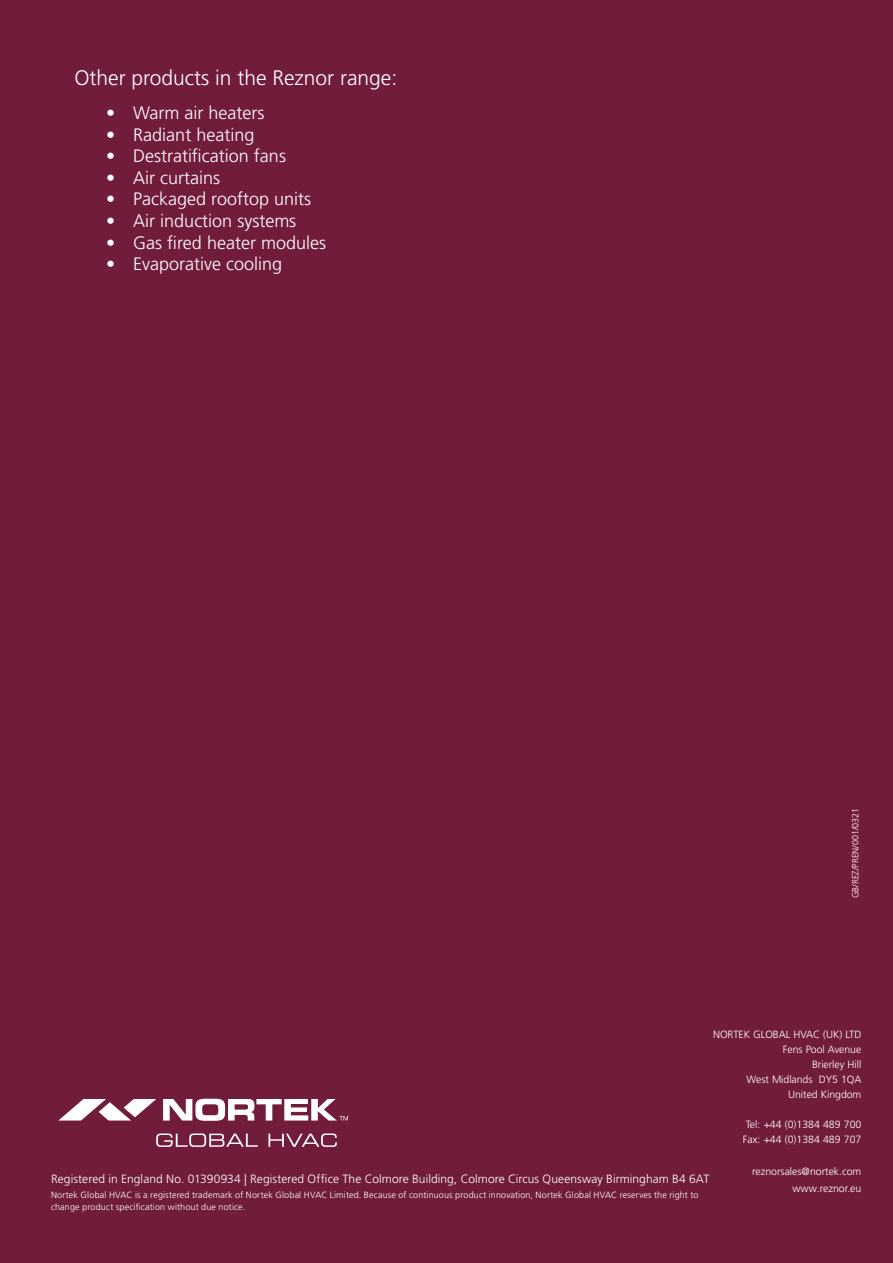
<style>
.page{position:relative;width:893px;height:1263px;background:#721c3c}
.page>*{position:absolute;margin:0;border:0;box-sizing:border-box;transform-origin:0 0}
.t1{font:300 21px "Frutiger LT Pro";color:#fff}
.t2{font:300 18px "Frutiger LT Pro";color:#fff}
.t3{font:300 12px "Frutiger LT Pro";letter-spacing:.005em;color:#fff}
.t4{font:300 10.5px/15px "Frutiger LT Pro";letter-spacing:-.005em;color:#fff;text-align:right}
.t5{font:300 9px/12px "Frutiger LT Pro";letter-spacing:.015em;color:#fff}
</style>
<div class="page">
<svg style="left:59px;top:1099px;width:97px;height:21px"></svg>
<svg style="left:156px;top:1133px;width:102px;height:14px"></svg>
<svg style="left:268px;top:1133px;width:69px;height:14px"></svg>
<svg style="left:163px;top:1099px;width:185px;height:22px"></svg>
<h1 class="t1" style="left:74px;top:66px;width:324px">Other products in the Reznor range:</h1>
<h2 class="t2" style="left:106px;top:102px;width:160px">• Warm air heaters</h2>
<h2 class="t2" style="left:106px;top:124px;width:150px">• Radiant heating</h2>
<h2 class="t2" style="left:106px;top:145px;width:181px">• Destratification fans</h2>
<h2 class="t2" style="left:106px;top:167px;width:115px">• Air curtains</h2>
<h2 class="t2" style="left:106px;top:189px;width:206px">• Packaged rooftop units</h2>
<h2 class="t2" style="left:106px;top:210px;width:192px">• Air induction systems</h2>
<h2 class="t2" style="left:106px;top:232px;width:221px">• Gas fired heater modules</h2>
<h2 class="t2" style="left:106px;top:253px;width:178px">• Evaporative cooling</h2>
<p class="t5" style="left:849px;top:898px;width:92px;rotate:-90deg">GB/REZ/PREN/001/0321</p>
<p class="t4" style="left:713px;top:1026px;width:150px">NORTEK GLOBAL HVAC (UK) LTD<br>Fens Pool Avenue<br>Brierley Hill<br>West Midlands DY5 1QA<br>United Kingdom</p>
<p class="t4" style="left:743px;top:1116px;width:120px;text-align:left">Tel: +44 (0)1384 489 700<br>Fax: +44 (0)1384 489 707</p>
<p class="t4" style="left:752px;top:1163px;width:111px;line-height:17.2px">reznorsales@nortek.com www.reznor.eu</p>
<h3 class="t3" style="left:51px;top:1172px;width:660px">Registered in England No. 01390934 | Registered Office The Colmore Building, Colmore Circus Queensway Birmingham B4 6AT</h3>
<p class="t5" style="left:51px;top:1188px;width:649px">Nortek Global HVAC is a registered trademark of Nortek Global HVAC Limited. Because of continuous product innovation, Nortek Global HVAC reserves the right to change product specification without due notice.</p>
</div>
